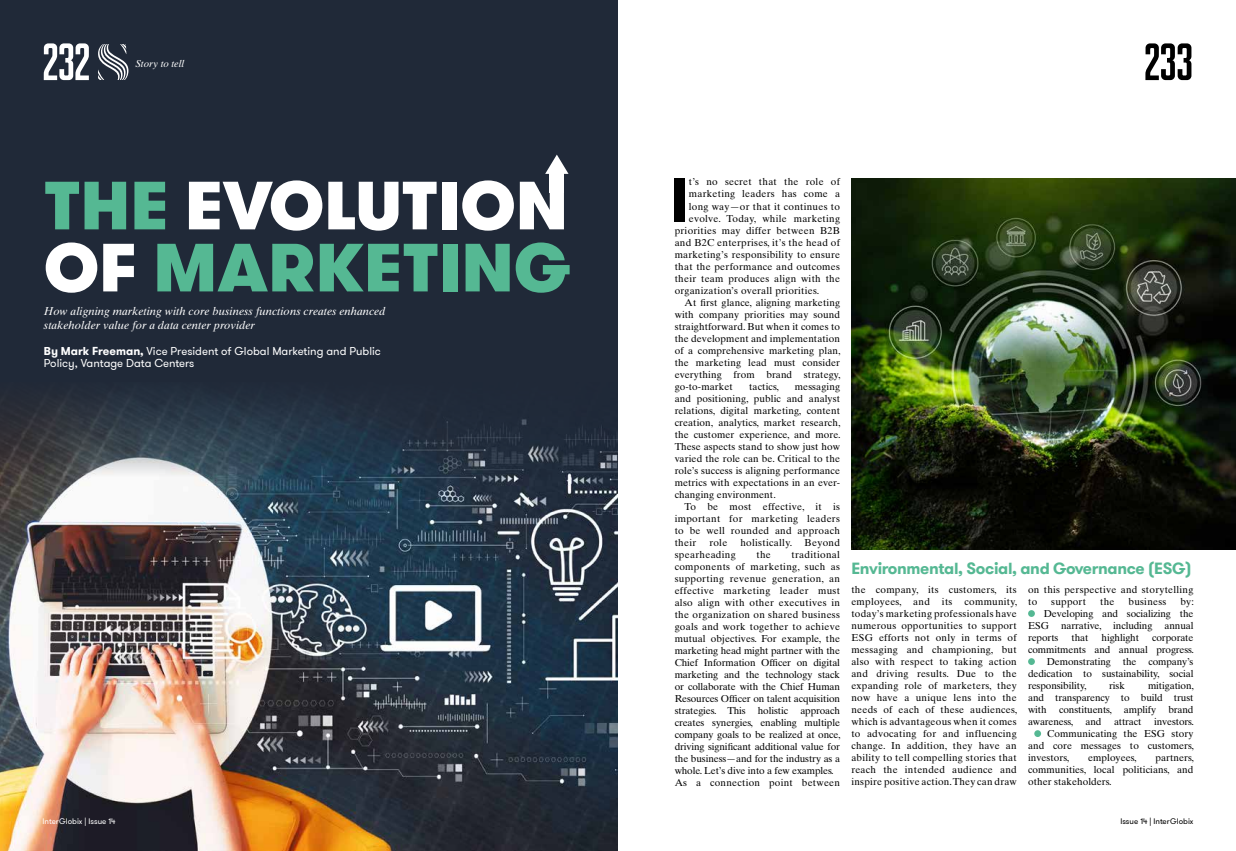
<style>
.page{position:relative;width:1236px;height:851px;background:#fff}
.page>*{position:absolute;margin:0;border:0;box-sizing:border-box;transform-origin:0 0}
.t1{font:900 68px/62px "GT Walsheim Pro";color:#55b893}
.t2{font:700 61.4px "GT Walsheim Pro";color:#000}
.t3{font:50px "M Fred";color:#fff}
.t4{font:50px "M Fred";color:#000}
.t5{font:700 16px "GT Walsheim Pro";letter-spacing:-.02em;color:#55b893}
.t6{font:italic 11.4px/13.7px "Times Ten LT Std";color:#fff}
.t7{font:11.4px/12px "GT Walsheim Pro";color:#fff}
.t8{font:10px/12px "Times Ten LT Std";letter-spacing:.01em;color:#000;text-align:justify}
.t9{font:10px/12px "Times Ten LT Std";letter-spacing:-.01em;color:#000}
.t10{font:10px "Times Ten LT Std";letter-spacing:.03em;color:#000}
.t11{font:italic 10px "Times Ten LT Std";color:#fff}
.t12{font:8px "GT Walsheim Pro";color:#fff}
.t13{font:8px "GT Walsheim Pro";color:#000}
.s1{color:#fff}
.s2{font-weight:700}
</style>
<div class="page">
<div style="left:0;top:0;width:618px;height:651px;background:#202938"></div>
<img style="left:0;top:393px;width:618px;height:457px">
<svg style="left:98px;top:44px;width:30px;height:35px"></svg>
<div style="left:1028px;top:610px;width:7px;height:7px;background:#55b893;border-radius:50%"></div>
<div style="left:1028px;top:658px;width:7px;height:7px;background:#55b893;border-radius:50%"></div>
<div style="left:1034px;top:730px;width:7px;height:7px;background:#55b893;border-radius:50%"></div>
<div style="left:550px;top:170px;width:14px;height:23px;background:#fff"></div>
<svg style="left:545px;top:154px;width:23px;height:20px"></svg>
<img style="left:851px;top:178px;width:385px;height:371px">
<h3 class="t3" style="left:43px;top:35px;width:49px">232</h3>
<h3 class="t4" style="left:1144px;top:35px;width:51px">233</h3>
<p class="t11" style="left:135px;top:57px;width:50px">Story to tell</p>
<h1 class="t1" style="left:44px;top:174px;width:528px">THE <span class="s1">EVOLUTION<br>OF</span> MARKETING</h1>
<p class="t6" style="left:44px;top:304px;width:343px">How aligning marketing with core business functions creates enhanced stakeholder value for a data center provider</p>
<p class="t7" style="left:44px;top:345px;width:339px"><span class="s2">By Mark Freeman,</span> Vice President of Global Marketing and Public<br>Policy, Vantage Data Centers</p>
<h2 class="t2" style="left:671px;top:160px;width:20px">I</h2>
<p class="t8" style="left:689px;top:176px;width:153px">t’s no secret that the role of</p>
<p class="t8" style="left:689px;top:188px;width:153px">marketing leaders has come a</p>
<p class="t8" style="left:689px;top:200px;width:153px">long way—or that it continues to</p>
<p class="t8" style="left:689px;top:212px;width:153px">evolve. Today, while marketing</p>
<p class="t8" style="left:675px;top:224px;width:167px">priorities may differ between B2B</p>
<p class="t8" style="left:675px;top:236px;width:167px">and B2C enterprises, it’s the head of</p>
<p class="t8" style="left:675px;top:248px;width:167px">marketing’s responsibility to ensure</p>
<p class="t8" style="left:675px;top:260px;width:167px">that the performance and outcomes</p>
<p class="t8" style="left:675px;top:272px;width:167px">their team produces align with the</p>
<p class="t8" style="left:675px;top:284px;width:146px">organization’s overall priorities.</p>
<p class="t8" style="left:685px;top:296px;width:157px">At first glance, aligning marketing</p>
<p class="t8" style="left:675px;top:308px;width:167px">with company priorities may sound</p>
<p class="t8" style="left:675px;top:320px;width:167px">straightforward. But when it comes to</p>
<p class="t8" style="left:675px;top:332px;width:167px">the development and implementation</p>
<p class="t8" style="left:675px;top:344px;width:167px">of a comprehensive marketing plan,</p>
<p class="t8" style="left:675px;top:356px;width:167px">the marketing lead must consider</p>
<p class="t8" style="left:675px;top:368px;width:167px">everything from brand strategy,</p>
<p class="t8" style="left:675px;top:380px;width:60px">go-to-market</p>
<p class="t8" style="left:749px;top:380px;width:31px">tactics,</p>
<p class="t8" style="left:675px;top:380px;width:167px;text-indent:120px">messaging and positioning, public and analyst relations, digital marketing, content creation, analytics, market research, the customer experience, and more.<br>These aspects stand to show just how varied the role can be. Critical to the role’s success is aligning performance metrics with expectations in an ever&shy;changing environment.</p>
<p class="t8" style="left:675px;top:500px;width:167px;text-indent:10px">To be most effective, it is important for marketing leaders to be well rounded and approach their</p>
<p class="t8" style="left:709px;top:536px;width:19px">role</p>
<p class="t10" style="left:740px;top:536px;width:101px">holistically. Beyond</p>
<p class="t10" style="left:675px;top:548px;width:63px">spearheading</p>
<p class="t8" style="left:756px;top:548px;width:16px">the</p>
<p class="t9" style="left:675px;top:548px;width:167px;text-indent:117px">traditional components of marketing, such as supporting revenue generation, an effective marketing leader must also align with other executives in the organization on shared business goals and work together to achieve mutual objectives. For example, the marketing head might partner with the Chief Information Officer on digital marketing and the technology stack or collaborate with the Chief Human Resources Officer on talent acquisition strategies. This holistic approach creates synergies, enabling multiple company goals to be realized at once, driving significant additional value for the business—and for the industry as a whole. Let’s dive into a few examples.<br>As a connection point between</p>
<h3 class="t5" style="left:851px;top:557px;width:342px">Environmental, Social, and Governance (ESG)</h3>
<p class="t8" style="left:851px;top:583px;width:167px">the company, its customers, its employees, and its community, today’s marketing professionals have numerous opportunities to support ESG efforts not only in terms of messaging and championing, but also with respect to taking action and driving results. Due to the expanding role of marketers, they now have a unique lens into the needs of each of these audiences, which is advantageous when it comes to advocating for and influencing change. In addition, they have an ability to tell compelling stories that reach the intended audience and inspire positive action. They can draw</p>
<p class="t8" style="left:1028px;top:583px;width:167px">on this perspective and storytelling to</p>
<p class="t8" style="left:1051px;top:595px;width:36px">support</p>
<p class="t8" style="left:1100px;top:595px;width:16px">the</p>
<p class="t8" style="left:1128px;top:595px;width:39px">business</p>
<p class="t8" style="left:1180px;top:595px;width:15px">by:</p>
<p class="t9" style="left:1044px;top:607px;width:151px">Developing and socializing the</p>
<p class="t9" style="left:1028px;top:619px;width:167px">ESG narrative, including annual</p>
<p class="t9" style="left:1028px;top:631px;width:32px">reports</p>
<p class="t8" style="left:1071px;top:631px;width:18px">that</p>
<p class="t9" style="left:1101px;top:631px;width:39px">highlight</p>
<p class="t9" style="left:1152px;top:631px;width:43px">corporate</p>
<p class="t9" style="left:1028px;top:643px;width:167px">commitments and annual progress.</p>
<p class="t9" style="left:1047px;top:655px;width:148px">Demonstrating the company’s</p>
<p class="t9" style="left:1028px;top:667px;width:167px">dedication to sustainability, social</p>
<p class="t9" style="left:1028px;top:679px;width:60px">responsibility,</p>
<p class="t8" style="left:1109px;top:679px;width:17px">risk</p>
<p class="t8" style="left:1028px;top:679px;width:167px;text-indent:120px">mitigation, and transparency to build trust with constituents, amplify brand awareness, and</p>
<p class="t9" style="left:1114px;top:715px;width:29px">attract</p>
<p class="t9" style="left:1154px;top:715px;width:41px">investors.</p>
<p class="t8" style="left:1047px;top:727px;width:148px">Communicating the ESG story</p>
<p class="t8" style="left:1028px;top:739px;width:167px">and core messages to customers,</p>
<p class="t8" style="left:1028px;top:751px;width:43px">investors,</p>
<p class="t8" style="left:1088px;top:751px;width:50px">employees,</p>
<p class="t8" style="left:1028px;top:751px;width:167px;text-indent:127px">partners, communities, local politicians, and other stakeholders.</p>
<p class="t12" style="left:43px;top:816px;width:75px">InterGlobix | Issue 14</p>
<p class="t13" style="left:1120px;top:816px;width:75px">Issue 14 | InterGlobix</p>
</div>
